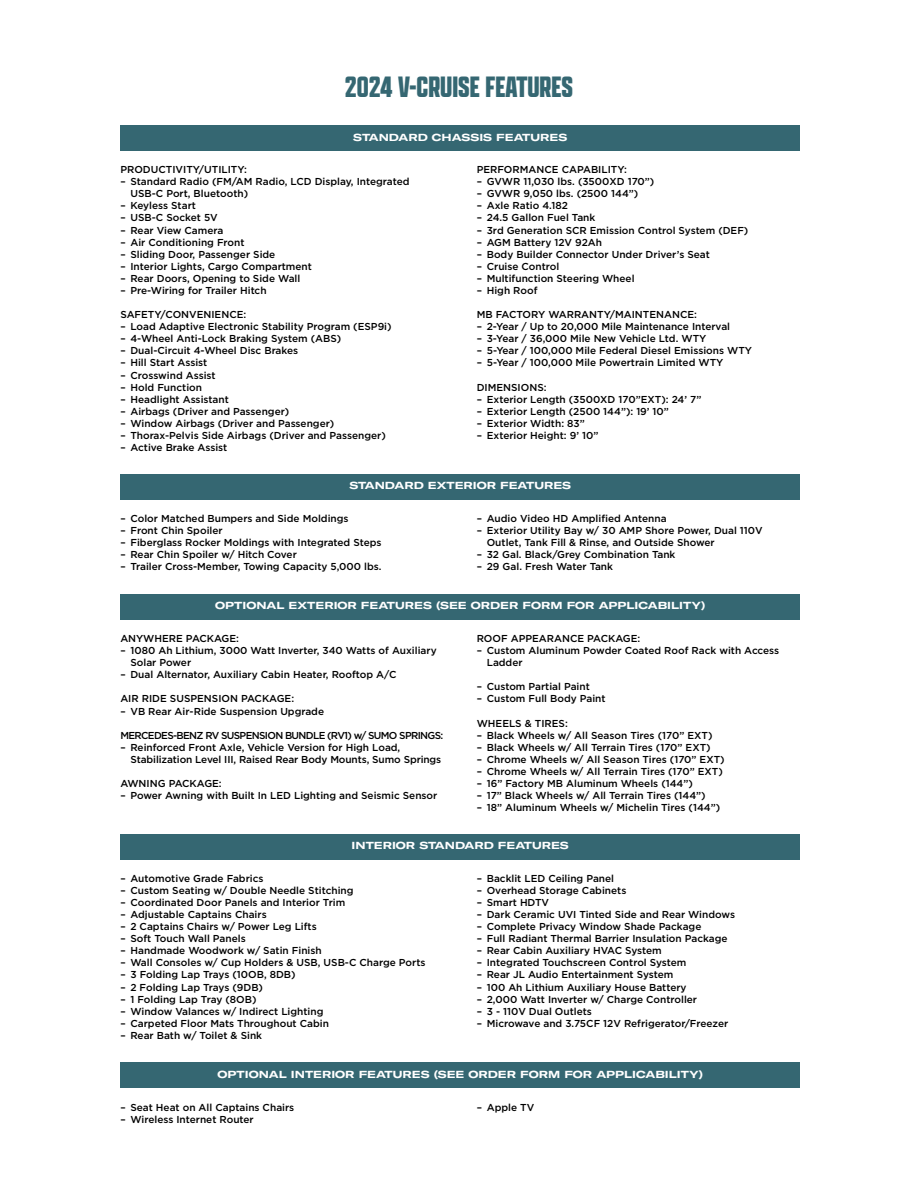
<style>
.page{position:relative;width:918px;height:1188px;background:#fff}
.page>*{position:absolute;margin:0;border:0;box-sizing:border-box;transform-origin:0 0}
.t1{font:700 31.5px "Apotek Comp";color:#356772}
.t2{font:500 10.05px/12.1px "Gotham";color:#000}
.t3{font:700 expanded 10.05px "GT America";color:#fff}
.t4{font:500 10.05px "Gotham";letter-spacing:-.065em;color:#000}
</style>
<div class="page">
<div style="left:120px;top:125px;width:680px;height:26px;background:#356772"></div>
<div style="left:120px;top:474px;width:680px;height:25px;background:#356772"></div>
<div style="left:120px;top:594px;width:680px;height:25px;background:#356772"></div>
<div style="left:120px;top:834px;width:680px;height:25px;background:#356772"></div>
<div style="left:120px;top:1063px;width:680px;height:25px;background:#356772"></div>
<h1 class="t1" style="left:345px;top:68px;width:230px">2024 V-CRUISE FEATURES</h1>
<p class="t3" style="left:353px;top:131px;width:215px">STANDARD CHASSIS FEATURES</p>
<p class="t2" style="left:120px;top:163px;width:128px">PRODUCTIVITY/UTILITY:</p>
<p class="t2" style="left:130px;top:175px;width:281px;text-indent:-10px">– Standard Radio (FM/AM Radio, LCD Display, Integrated<br>USB-C Port, Bluetooth)</p>
<p class="t2" style="left:120px;top:200px;width:77px">– Keyless Start</p>
<p class="t2" style="left:120px;top:212px;width:99px">– USB-C Socket 5V</p>
<p class="t2" style="left:120px;top:224px;width:104px">– Rear View Camera</p>
<p class="t2" style="left:120px;top:236px;width:126px">– Air Conditioning Front</p>
<p class="t2" style="left:120px;top:248px;width:157px">– Sliding Door, Passenger Side</p>
<p class="t2" style="left:120px;top:260px;width:193px">– Interior Lights, Cargo Compartment</p>
<p class="t2" style="left:120px;top:272px;width:181px">– Rear Doors, Opening to Side Wall</p>
<p class="t2" style="left:120px;top:284px;width:148px">– Pre-Wiring for Trailer Hitch</p>
<p class="t2" style="left:120px;top:308px;width:127px">SAFETY/CONVENIENCE:</p>
<p class="t2" style="left:120px;top:320px;width:273px">– Load Adaptive Electronic Stability Program (ESP9i)</p>
<p class="t2" style="left:120px;top:333px;width:222px">– 4-Wheel Anti-Lock Braking System (ABS)</p>
<p class="t2" style="left:120px;top:345px;width:179px">– Dual-Circuit 4-Wheel Disc Brakes</p>
<p class="t2" style="left:120px;top:357px;width:89px">– Hill Start Assist</p>
<p class="t2" style="left:120px;top:369px;width:97px">– Crosswind Assist</p>
<p class="t2" style="left:120px;top:381px;width:83px">– Hold Function</p>
<p class="t2" style="left:120px;top:393px;width:110px">– Headlight Assistant</p>
<p class="t2" style="left:120px;top:405px;width:171px">– Airbags (Driver and Passenger)</p>
<p class="t2" style="left:120px;top:417px;width:216px">– Window Airbags (Driver and Passenger)</p>
<p class="t2" style="left:120px;top:429px;width:267px">– Thorax-Pelvis Side Airbags (Driver and Passenger)</p>
<p class="t2" style="left:120px;top:441px;width:109px">– Active Brake Assist</p>
<p class="t2" style="left:477px;top:163px;width:152px">PERFORMANCE CAPABILITY:</p>
<p class="t2" style="left:477px;top:175px;width:179px">– GVWR 11,030 lbs. (3500XD 170”)</p>
<p class="t2" style="left:477px;top:188px;width:163px">– GVWR 9,050 lbs. (2500 144”)</p>
<p class="t2" style="left:477px;top:200px;width:93px">– Axle Ratio 4.182</p>
<p class="t2" style="left:477px;top:212px;width:120px">– 24.5 Gallon Fuel Tank</p>
<p class="t2" style="left:477px;top:224px;width:273px">– 3rd Generation SCR Emission Control System (DEF)</p>
<p class="t2" style="left:477px;top:236px;width:127px">– AGM Battery 12V 92Ah</p>
<p class="t2" style="left:477px;top:248px;width:235px">– Body Builder Connector Under Driver’s Seat</p>
<p class="t2" style="left:477px;top:260px;width:84px">– Cruise Control</p>
<p class="t2" style="left:477px;top:272px;width:159px">– Multifunction Steering Wheel</p>
<p class="t2" style="left:477px;top:284px;width:62px">– High Roof</p>
<p class="t2" style="left:477px;top:308px;width:222px">MB FACTORY WARRANTY/MAINTENANCE:</p>
<p class="t2" style="left:477px;top:320px;width:255px">– 2-Year / Up to 20,000 Mile Maintenance Interval</p>
<p class="t2" style="left:477px;top:333px;width:231px">– 3-Year / 36,000 Mile New Vehicle Ltd. WTY</p>
<p class="t2" style="left:477px;top:345px;width:277px">– 5-Year / 100,000 Mile Federal Diesel Emissions WTY</p>
<p class="t2" style="left:477px;top:357px;width:248px">– 5-Year / 100,000 Mile Powertrain Limited WTY</p>
<p class="t2" style="left:477px;top:381px;width:71px">DIMENSIONS:</p>
<p class="t2" style="left:477px;top:393px;width:226px">– Exterior Length (3500XD 170”EXT): 24’ 7”</p>
<p class="t2" style="left:477px;top:405px;width:194px">– Exterior Length (2500 144”): 19’ 10”</p>
<p class="t2" style="left:477px;top:417px;width:110px">– Exterior Width: 83”</p>
<p class="t2" style="left:477px;top:429px;width:123px">– Exterior Height: 9’ 10”</p>
<p class="t3" style="left:349px;top:480px;width:223px">STANDARD EXTERIOR FEATURES</p>
<p class="t2" style="left:120px;top:512px;width:230px">– Color Matched Bumpers and Side Moldings</p>
<p class="t2" style="left:120px;top:524px;width:104px">– Front Chin Spoiler</p>
<p class="t2" style="left:120px;top:536px;width:263px">– Fiberglass Rocker Moldings with Integrated Steps</p>
<p class="t2" style="left:120px;top:549px;width:178px">– Rear Chin Spoiler w/ Hitch Cover</p>
<p class="t2" style="left:120px;top:561px;width:263px">– Trailer Cross-Member, Towing Capacity 5,000 lbs.</p>
<p class="t2" style="left:477px;top:512px;width:191px">– Audio Video HD Amplified Antenna</p>
<p class="t2" style="left:487px;top:524px;width:278px;text-indent:-10px">– Exterior Utility Bay w/ 30 AMP Shore Power, Dual 110V<br>Outlet, Tank Fill &amp; Rinse, and Outside Shower</p>
<p class="t2" style="left:477px;top:549px;width:200px">– 32 Gal. Black/Grey Combination Tank</p>
<p class="t2" style="left:477px;top:561px;width:138px">– 29 Gal. Fresh Water Tank</p>
<p class="t3" style="left:215px;top:600px;width:492px">OPTIONAL EXTERIOR FEATURES (SEE ORDER FORM FOR APPLICABILITY)</p>
<p class="t2" style="left:120px;top:632px;width:120px">ANYWHERE PACKAGE:</p>
<p class="t2" style="left:130px;top:644px;width:308px;text-indent:-10px">– 1080 Ah Lithium, 3000 Watt Inverter, 340 Watts of Auxiliary<br>Solar Power</p>
<p class="t2" style="left:120px;top:669px;width:278px">– Dual Alternator, Auxiliary Cabin Heater, Rooftop A/C</p>
<p class="t2" style="left:120px;top:693px;width:175px">AIR RIDE SUSPENSION PACKAGE:</p>
<p class="t2" style="left:120px;top:705px;width:205px">– VB Rear Air-Ride Suspension Upgrade</p>
<p class="t4" style="left:120px;top:729px;width:325px">MERCEDES-BENZ RV SUSPENSION BUNDLE (RV1) w/ SUMO SPRINGS:</p>
<p class="t2" style="left:130px;top:741px;width:312px;text-indent:-10px">– Reinforced Front Axle, Vehicle Version for High Load,<br>Stabilization Level III, Raised Rear Body Mounts, Sumo Springs</p>
<p class="t2" style="left:120px;top:777px;width:103px">AWNING PACKAGE:</p>
<p class="t2" style="left:120px;top:789px;width:319px">– Power Awning with Built In LED Lighting and Seismic Sensor</p>
<p class="t2" style="left:477px;top:632px;width:165px">ROOF APPEARANCE PACKAGE:</p>
<p class="t2" style="left:487px;top:644px;width:294px;text-indent:-10px">– Custom Aluminum Powder Coated Roof Rack with Access<br>Ladder</p>
<p class="t2" style="left:477px;top:681px;width:115px">– Custom Partial Paint</p>
<p class="t2" style="left:477px;top:693px;width:130px">– Custom Full Body Paint</p>
<p class="t2" style="left:477px;top:717px;width:93px">WHEELS &amp; TIRES:</p>
<p class="t2" style="left:477px;top:729px;width:237px">– Black Wheels w/ All Season Tires (170” EXT)</p>
<p class="t2" style="left:477px;top:741px;width:235px">– Black Wheels w/ All Terrain Tires (170” EXT)</p>
<p class="t2" style="left:477px;top:753px;width:250px">– Chrome Wheels w/ All Season Tires (170” EXT)</p>
<p class="t2" style="left:477px;top:765px;width:248px">– Chrome Wheels w/ All Terrain Tires (170” EXT)</p>
<p class="t2" style="left:477px;top:777px;width:218px">– 16” Factory MB Aluminum Wheels (144”)</p>
<p class="t2" style="left:477px;top:789px;width:231px">– 17” Black Wheels w/ All Terrain Tires (144”)</p>
<p class="t2" style="left:477px;top:801px;width:245px">– 18” Aluminum Wheels w/ Michelin Tires (144”)</p>
<p class="t3" style="left:352px;top:839px;width:219px">INTERIOR STANDARD FEATURES</p>
<p class="t2" style="left:120px;top:872px;width:145px">– Automotive Grade Fabrics</p>
<p class="t2" style="left:120px;top:884px;width:235px">– Custom Seating w/ Double Needle Stitching</p>
<p class="t2" style="left:120px;top:896px;width:226px">– Coordinated Door Panels and Interior Trim</p>
<p class="t2" style="left:120px;top:908px;width:148px">– Adjustable Captains Chairs</p>
<p class="t2" style="left:120px;top:920px;width:198px">– 2 Captains Chairs w/ Power Leg Lifts</p>
<p class="t2" style="left:120px;top:932px;width:127px">– Soft Touch Wall Panels</p>
<p class="t2" style="left:120px;top:945px;width:203px">– Handmade Woodwork w/ Satin Finish</p>
<p class="t2" style="left:120px;top:957px;width:307px">– Wall Consoles w/ Cup Holders &amp; USB, USB-C Charge Ports</p>
<p class="t2" style="left:120px;top:969px;width:177px">– 3 Folding Lap Trays (10OB, 8DB)</p>
<p class="t2" style="left:120px;top:981px;width:144px">– 2 Folding Lap Trays (9DB)</p>
<p class="t2" style="left:120px;top:993px;width:138px">– 1 Folding Lap Tray (8OB)</p>
<p class="t2" style="left:120px;top:1005px;width:205px">– Window Valances w/ Indirect Lighting</p>
<p class="t2" style="left:120px;top:1017px;width:210px">– Carpeted Floor Mats Throughout Cabin</p>
<p class="t2" style="left:120px;top:1029px;width:143px">– Rear Bath w/ Toilet &amp; Sink</p>
<p class="t2" style="left:477px;top:872px;width:139px">– Backlit LED Ceiling Panel</p>
<p class="t2" style="left:477px;top:884px;width:151px">– Overhead Storage Cabinets</p>
<p class="t2" style="left:477px;top:896px;width:74px">– Smart HDTV</p>
<p class="t2" style="left:477px;top:908px;width:260px">– Dark Ceramic UVI Tinted Side and Rear Windows</p>
<p class="t2" style="left:477px;top:920px;width:226px">– Complete Privacy Window Shade Package</p>
<p class="t2" style="left:477px;top:932px;width:252px">– Full Radiant Thermal Barrier Insulation Package</p>
<p class="t2" style="left:477px;top:945px;width:187px">– Rear Cabin Auxiliary HVAC System</p>
<p class="t2" style="left:477px;top:957px;width:211px">– Integrated Touchscreen Control System</p>
<p class="t2" style="left:477px;top:969px;width:198px">– Rear JL Audio Entertainment System</p>
<p class="t2" style="left:477px;top:981px;width:211px">– 100 Ah Lithium Auxiliary House Battery</p>
<p class="t2" style="left:477px;top:993px;width:222px">– 2,000 Watt Inverter w/ Charge Controller</p>
<p class="t2" style="left:477px;top:1005px;width:117px">– 3 - 110V Dual Outlets</p>
<p class="t2" style="left:477px;top:1017px;width:253px">– Microwave and 3.75CF 12V Refrigerator/Freezer</p>
<p class="t3" style="left:218px;top:1068px;width:487px">OPTIONAL INTERIOR FEATURES (SEE ORDER FORM FOR APPLICABILITY)</p>
<p class="t2" style="left:120px;top:1101px;width:175px">– Seat Heat on All Captains Chairs</p>
<p class="t2" style="left:120px;top:1113px;width:135px">– Wireless Internet Router</p>
<p class="t2" style="left:477px;top:1101px;width:59px">– Apple TV</p>
</div>
